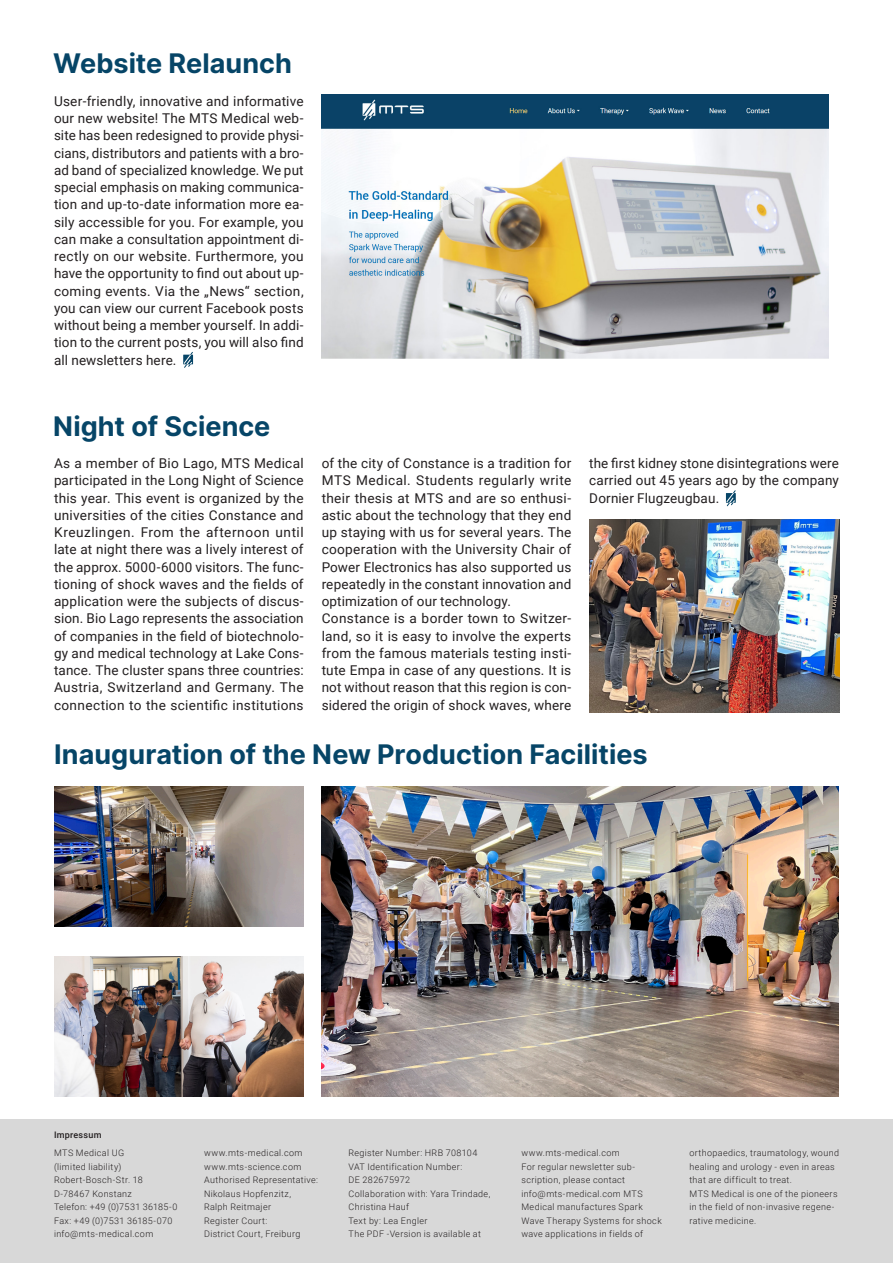
<style>
.page{position:relative;width:893px;height:1263px;background:#fff}
.page>*{position:absolute;margin:0;border:0;box-sizing:border-box;transform-origin:0 0}
.t1{font:27px "Inter";color:#064567}
.Fließtext{font:13.5px/17.2px "Roboto";letter-spacing:.015em;color:#231f20;text-align:justify}
.t2{font:300 9px/13.5px "Roboto";letter-spacing:.04em;color:#231f20}
.t3{font:500 9px "Roboto";letter-spacing:.025em;color:#231f20}
</style>
<div class="page">
<div style="left:0;top:1119px;width:893px;height:144px;background:#d8d8d8"></div>
<img style="left:54px;top:786px;width:250px;height:140px">
<img style="left:322px;top:786px;width:517px;height:311px">
<img style="left:54px;top:956px;width:250px;height:141px">
<img style="left:590px;top:520px;width:249px;height:192px">
<svg style="left:183px;top:352px;width:11px;height:16px"></svg>
<svg style="left:726px;top:490px;width:10px;height:16px"></svg>
<img style="left:322px;top:95px;width:507px;height:263px">
<p class="t1" style="left:53px;top:43px;width:240px">Website Relaunch</p>
<p class="Fließtext" style="left:54px;top:92px;width:251px">User-friendly, innovative and informative our new website! The MTS Medical web&shy;site has been redesigned to provide physi&shy;cians, distributors and patients with a bro&shy;ad band of specialized knowledge. We put special emphasis on making communica&shy;tion and up-to-date information more ea&shy;sily accessible for you. For example, you can make a consultation appointment di&shy;rectly on our website. Furthermore, you have the opportunity to find out about up&shy;coming events. Via the „News“ section, you can view our current Facebook posts without being a member yourself. In addi&shy;tion to the current posts, you will also find all newsletters here.</p>
<p class="t1" style="left:53px;top:407px;width:219px">Night of Science</p>
<p class="Fließtext" style="left:54px;top:454px;width:251px">As a member of Bio Lago, MTS Medical participated in the Long Night of Science this year. This event is organized by the universities of the cities Constance and Kreuzlingen. From the afternoon until late at night there was a lively interest of the approx. 5000-6000 visitors. The func&shy;tioning of shock waves and the fields of application were the subjects of discus&shy;sion. Bio Lago represents the association of companies in the field of biotechnolo&shy;gy and medical technology at Lake Cons&shy;tance. The cluster spans three countries:<br>Austria, Switzerland and Germany. The connection to the scientific institutions</p>
<p class="Fließtext" style="left:322px;top:454px;width:251px">of the city of Constance is a tradition for MTS Medical. Students regularly write their thesis at MTS and are so enthusi&shy;astic about the technology that they end up staying with us for several years. The cooperation with the University Chair of Power Electronics has also supported us repeatedly in the constant innovation and optimization of our technology.</p>
<p class="Fließtext" style="left:322px;top:609px;width:251px">Constance is a border town to Switzer&shy;land, so it is easy to involve the experts from the famous materials testing insti&shy;tute Empa in case of any questions. It is not without reason that this region is con&shy;sidered the origin of shock waves, where</p>
<p class="Fließtext" style="left:589px;top:454px;width:251px">the first kidney stone disintegrations were carried out 45 years ago by the company Dornier Flugzeugbau.</p>
<p class="t1" style="left:54px;top:734px;width:595px">Inauguration of the New Production Facilities</p>
<p class="t3" style="left:54px;top:1128px;width:49px">Impressum</p>
<p class="t2" style="left:54px;top:1146px;width:72px">MTS Medical UG</p>
<p class="t2" style="left:54px;top:1159px;width:90px">(limited liability)<br>Robert-Bosch-Str. 18<br>D-78467 Konstanz</p>
<p class="t2" style="left:54px;top:1200px;width:125px">Telefon: +49 (0)7531 36185-0<br>Fax: +49 (0)7531 36185-070</p>
<p class="t2" style="left:54px;top:1227px;width:101px">info@mts-medical.com</p>
<p class="t2" style="left:204px;top:1146px;width:100px">www.mts-medical.com</p>
<p class="t2" style="left:204px;top:1159px;width:99px">www.mts-science.com</p>
<p class="t2" style="left:204px;top:1173px;width:115px">Authorised Representative:</p>
<p class="t2" style="left:204px;top:1186px;width:88px">Nikolaus Hopfenzitz,</p>
<p class="t2" style="left:204px;top:1200px;width:68px">Ralph Reitmajer</p>
<p class="t2" style="left:204px;top:1213px;width:65px">Register Court:</p>
<p class="t2" style="left:204px;top:1227px;width:98px">District Court, Freiburg</p>
<p class="t2" style="left:349px;top:1146px;width:130px">Register Number: HRB 708104</p>
<p class="t2" style="left:349px;top:1159px;width:115px">VAT Identification Number:</p>
<p class="t2" style="left:349px;top:1173px;width:63px">DE 282675972</p>
<p class="t2" style="left:349px;top:1186px;width:143px">Collaboration with: Yara Trindade,<br>Christina Hauf</p>
<p class="t2" style="left:349px;top:1213px;width:81px">Text by: Lea Engler</p>
<p class="t2" style="left:349px;top:1227px;width:134px">The PDF -Version is available at</p>
<p class="t2" style="left:521px;top:1146px;width:100px">www.mts-medical.com</p>
<p class="t2" style="left:521px;top:1159px;width:115px">For regular newsletter sub&shy;scription, please contact</p>
<p class="t2" style="left:521px;top:1186px;width:142px">info@mts-medical.com MTS<br>Medical manufactures Spark<br>Wave Therapy Systems for shock wave applications in fields of</p>
<p class="t2" style="left:689px;top:1146px;width:151px">orthopaedics, traumatology, wound healing and urology - even in areas that are difficult to treat.</p>
<p class="t2" style="left:689px;top:1186px;width:150px">MTS Medical is one of the pioneers in the field of non-invasive regene&shy;rative medicine.</p>
</div>
